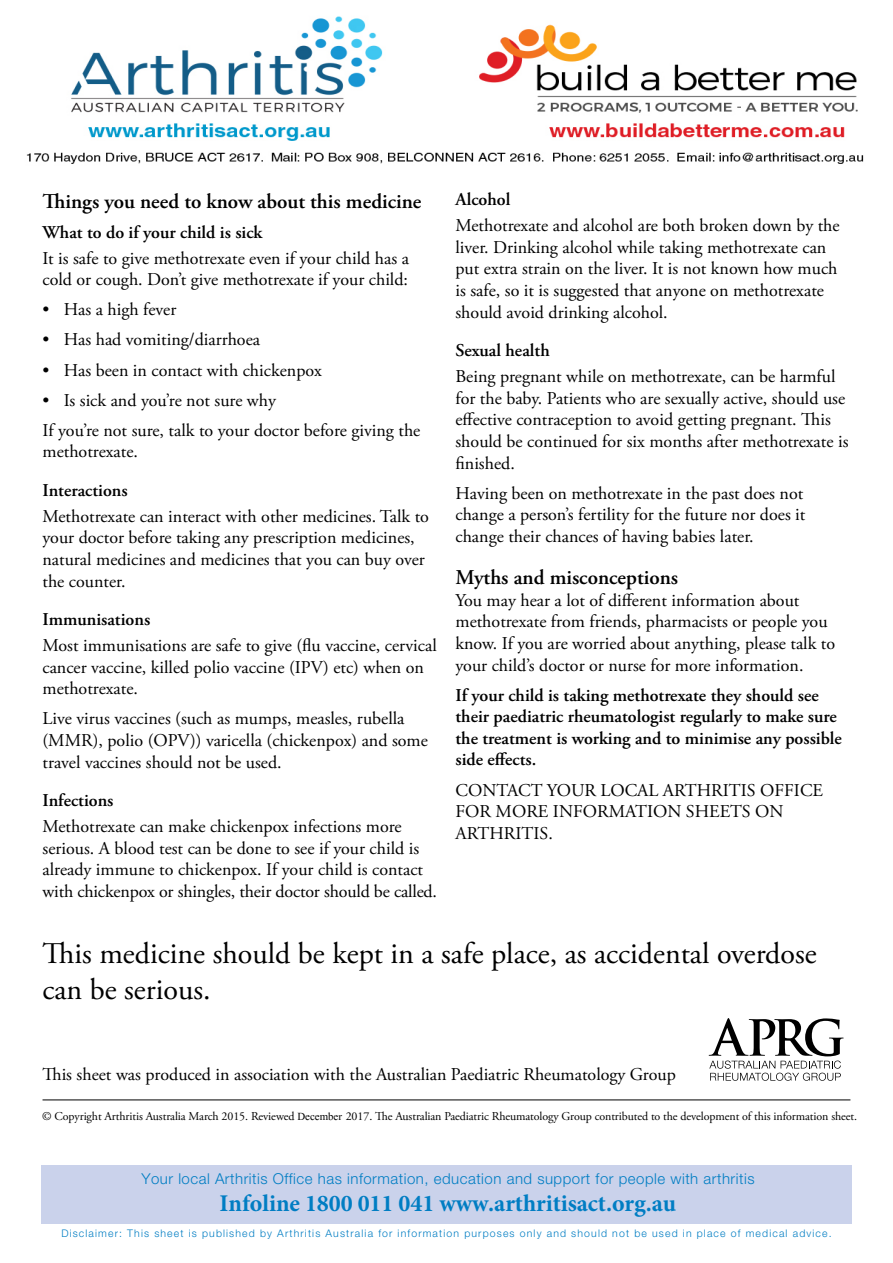
<style>
.page{position:relative;width:893px;height:1263px;background:#fff}
.page>*{position:absolute;margin:0;border:0;box-sizing:border-box;transform-origin:0 0}
.t1{font:30px/36px "Adobe Garamond Pro";color:#000}
.t2{font:700 24px "Minion Pro";letter-spacing:-.005em;color:#007dc3}
.t3{font:600 21px "Adobe Garamond Pro";color:#000}
.t4{font:18px/21.6px "Adobe Garamond Pro";color:#000}
.t5{font:600 18px/21.6px "Adobe Garamond Pro";color:#000}
.t6{font:300 15px "Helvetica Neue";letter-spacing:.035em;color:#007dc3}
.t7{font:12px "Adobe Garamond Pro";letter-spacing:-.005em;color:#000}
.t8{font:300 10.5px "Helvetica Neue";letter-spacing:.11em;color:#007dc3}
.s1{font-family:"Aparajita";font-size:13.5px}
</style>
<div class="page">
<hr style="left:43px;top:1099px;width:807px;height:1px;background:#000">
<svg style="left:709px;top:1018px;width:135px;height:63px"></svg>
<img style="left:26px;top:16px;width:838px;height:148px">
<p class="t3" style="left:43px;top:189px;width:381px">Things you need to know about this medicine</p>
<p class="t5" style="left:43px;top:221px;width:221px">What to do if your child is sick</p>
<p class="t4" style="left:43px;top:248px;width:368px">It is safe to give methotrexate even if your child has a cold or cough. Don’t give methotrexate if your child:</p>
<p class="t4" style="left:43px;top:299px;width:135px">• Has a high fever</p>
<p class="t4" style="left:43px;top:330px;width:219px">• Has had vomiting/diarrhoea</p>
<p class="t4" style="left:43px;top:360px;width:281px">• Has been in contact with chickenpox</p>
<p class="t4" style="left:43px;top:385px;width:379px;line-height:30.2px">• Is sick and you’re not sure why<br>If you’re not sure, talk to your doctor before giving the</p>
<p class="t4" style="left:43px;top:441px;width:97px">methotrexate.</p>
<p class="t5" style="left:43px;top:480px;width:87px">Interactions</p>
<p class="t4" style="left:43px;top:506px;width:388px">Methotrexate can interact with other medicines. Talk to your doctor before taking any prescription medicines, natural medicines and medicines that you can buy over the counter.</p>
<p class="t5" style="left:43px;top:609px;width:109px">Immunisations</p>
<p class="t4" style="left:43px;top:635px;width:396px">Most immunisations are safe to give (flu vaccine, cervical cancer vaccine, killed polio vaccine (IPV) etc) when on methotrexate.</p>
<p class="t4" style="left:43px;top:708px;width:387px">Live virus vaccines (such as mumps, measles, rubella (MMR), polio (OPV)) varicella (chickenpox) and some travel vaccines should not be used.</p>
<p class="t5" style="left:43px;top:790px;width:73px">Infections</p>
<p class="t4" style="left:43px;top:816px;width:396px">Methotrexate can make chickenpox infections more serious. A blood test can be done to see if your child is already immune to chickenpox. If your child is contact with chickenpox or shingles, their doctor should be called.</p>
<p class="t5" style="left:455px;top:189px;width:56px">Alcohol</p>
<p class="t4" style="left:455px;top:215px;width:386px">Methotrexate and alcohol are both broken down by the liver. Drinking alcohol while taking methotrexate can put extra strain on the liver. It is not known how much is safe, so it is suggested that anyone on methotrexate should avoid drinking alcohol.</p>
<p class="t5" style="left:455px;top:340px;width:96px">Sexual health</p>
<p class="t4" style="left:455px;top:366px;width:394px">Being pregnant while on methotrexate, can be harmful for the baby. Patients who are sexually active, should use effective contraception to avoid getting pregnant. This should be continued for six months after methotrexate is finished.</p>
<p class="t4" style="left:455px;top:483px;width:351px">Having been on methotrexate in the past does not change a person’s fertility for the future nor does it change their chances of having babies later.</p>
<p class="t3" style="left:455px;top:565px;width:224px">Myths and misconceptions</p>
<p class="t4" style="left:455px;top:590px;width:381px">You may hear a lot of different information about methotrexate from friends, pharmacists or people you know. If you are worried about anything, please talk to your child’s doctor or nurse for more information.</p>
<p class="t5" style="left:455px;top:684px;width:388px">If your child is taking methotrexate they should see their paediatric rheumatologist regularly to make sure the treatment is working and to minimise any possible side effects.</p>
<p class="t4" style="left:455px;top:780px;width:369px">CONTACT YOUR LOCAL ARTHRITIS OFFICE<br>FOR MORE INFORMATION SHEETS ON<br>ARTHRITIS.</p>
<h1 class="t1" style="left:43px;top:936px;width:776px">This medicine should be kept in a safe place, as accidental overdose can be serious.</h1>
<p class="t4" style="left:43px;top:1064px;width:635px">This sheet was produced in association with the Australian Paediatric Rheumatology Group</p>
<p class="t7" style="left:42px;top:1109px;width:816px">© Copyright Arthritis Australia March 2015. Reviewed <span class="s1">December</span> 2017. The Australian Paediatric Rheumatology Group contributed to the development of this information sheet.</p>
<p class="t6" style="left:141px;top:1169px;width:615px">Your local Arthritis Office has information, education and support for people with arthritis</p>
<h2 class="t2" style="left:220px;top:1186px;width:458px">Infoline 1800 011 041 www.arthritisact.org.au</h2>
<p class="t8" style="left:61px;top:1227px;width:772px">Disclaimer: This sheet is published by Arthritis Australia for information purposes only and should not be used in place of medical advice.</p>
</div>
